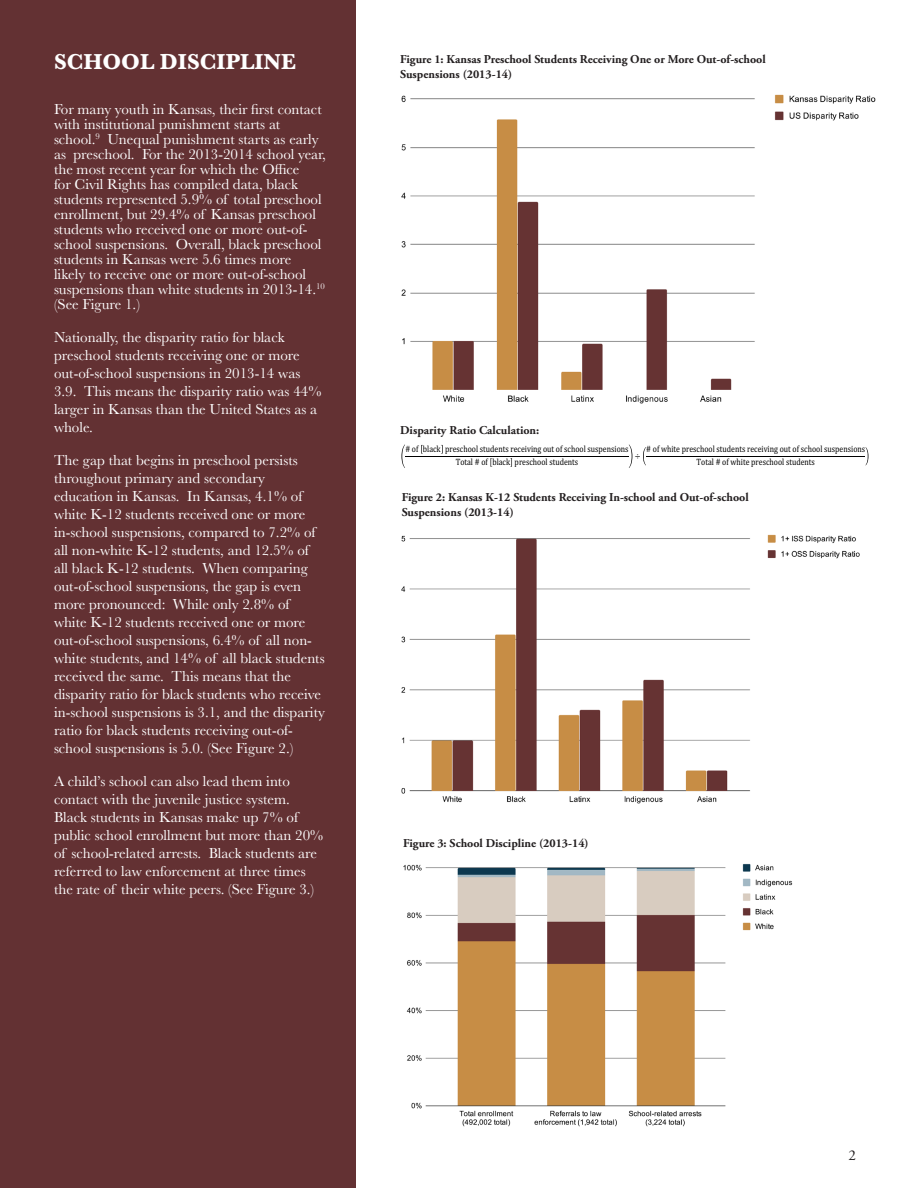
<style>
.page{position:relative;width:918px;height:1188px;background:#fff}
.page>*{position:absolute;margin:0;border:0;box-sizing:border-box;transform-origin:0 0}
.Body{font:700 22.5px "Baskerville";color:#fff}
.Body-2{font:15px/18px "Baskerville";color:#fff}
.Body-3{font:15px "Adobe Garamond Pro";color:#231f20}
.Body-4{font:700 12px/15px "Adobe Garamond Pro";color:#231f20}
.t1{font:9.3px/13.2px "Cambria Math";color:#000;text-align:center;scale:.84 1}
</style>
<div class="page">
<div style="left:0;top:0;width:355px;height:1188px;background:#633133"></div>
<img style="left:401px;top:94px;width:475px;height:310px">
<img style="left:403px;top:864px;width:390px;height:263px">
<img style="left:401px;top:534px;width:459px;height:270px">
<svg style="left:401px;top:444px;width:4px;height:24px"></svg>
<hr style="left:405px;top:456px;width:224px;height:1px;background:#000">
<svg style="left:629px;top:444px;width:3px;height:24px"></svg>
<svg style="left:643px;top:447px;width:3px;height:18px"></svg>
<hr style="left:646px;top:456px;width:219px;height:1px;background:#000">
<svg style="left:865px;top:447px;width:3px;height:18px"></svg>
<p class="Body" style="left:54px;top:46px;width:244px">SCHOOL DISCIPLINE</p>
<p class="Body-2" style="left:54px;top:102px;width:273px;line-height:15px">For many youth in Kansas, their first contact with institutional punishment starts at school.<sup>9</sup> Unequal punishment starts as early as preschool. For the 2013-2014 school year, the most recent year for which the Office<br>for Civil Rights has compiled data, black students represented 5.9% of total preschool enrollment, but 29.4% of Kansas preschool students who received one or more out-of&shy;school suspensions. Overall, black preschool students in Kansas were 5.6 times more likely to receive one or more out-of-school suspensions than white students in 2013-14.<sup>10 </sup>(See Figure 1.)</p>
<p class="Body-2" style="left:54px;top:328px;width:269px">Nationally, the disparity ratio for black preschool students receiving one or more out-of-school suspensions in 2013-14 was 3.9. This means the disparity ratio was 44% larger in Kansas than the United States as a whole.</p>
<p class="Body-2" style="left:54px;top:451px;width:272px">The gap that begins in preschool persists throughout primary and secondary education in Kansas. In Kansas, 4.1% of white K-12 students received one or more in-school suspensions, compared to 7.2% of all non-white K-12 students, and 12.5% of all black K-12 students. When comparing out-of-school suspensions, the gap is even more pronounced: While only 2.8% of white K-12 students received one or more out-of-school suspensions, 6.4% of all non&shy;white students, and 14% of all black students received the same. This means that the disparity ratio for black students who receive in-school suspensions is 3.1, and the disparity ratio for black students receiving out-of&shy;school suspensions is 5.0. (See Figure 2.)</p>
<p class="Body-2" style="left:54px;top:772px;width:271px">A child’s school can also lead them into contact with the juvenile justice system.<br>Black students in Kansas make up 7% of public school enrollment but more than 20% of school-related arrests. Black students are referred to law enforcement at three times the rate of their white peers. (See Figure 3.)</p>
<p class="Body-4" style="left:400px;top:52px;width:367px">Figure 1: Kansas Preschool Students Receiving One or More Out-of-school<br>Suspensions (2013-14)</p>
<p class="Body-4" style="left:400px;top:423px;width:141px">Disparity Ratio Calculation:</p>
<p class="t1" style="left:405px;top:442px;width:267px"># of black preschool students receiving out of school suspensions<br>Total # of black preschool students</p>
<p class="t1" style="left:635px;top:449px;width:8px">÷</p>
<p class="t1" style="left:646px;top:442px;width:262px"># of white preschool students receiving out of school suspensions<br>Total # of white preschool students</p>
<p class="Body-4" style="left:402px;top:490px;width:349px">Figure 2: Kansas K-12 Students Receiving In-school and Out-of-school<br>Suspensions (2013-14)</p>
<p class="Body-4" style="left:403px;top:836px;width:187px">Figure 3: School Discipline (2013-14)</p>
<p class="Body-3" style="left:848px;top:1146px;width:9px">2</p>
</div>
